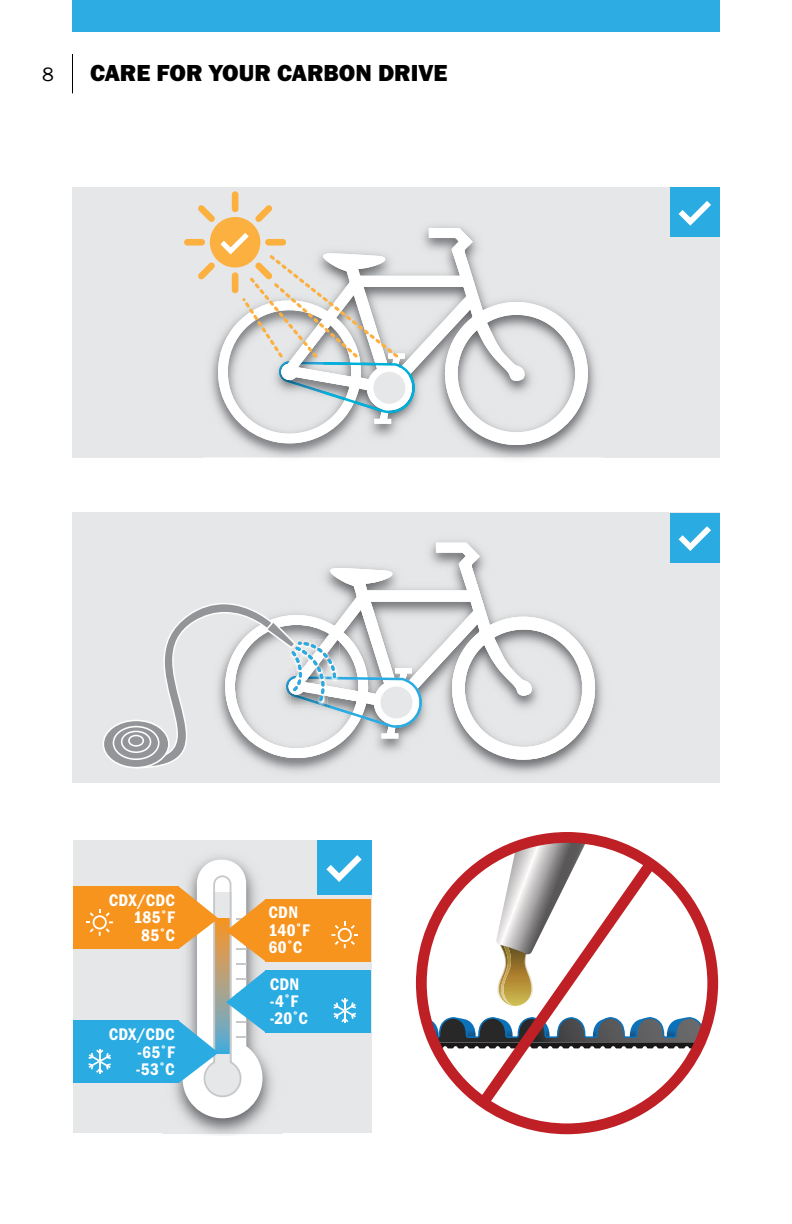
<style>
.page{position:relative;width:792px;height:1224px;background:#fff}
.page>*{position:absolute;margin:0;border:0;box-sizing:border-box;transform-origin:0 0}
.t1{font:24px "Franklin Gothic URW Hea";color:#000}
.t2{font:20px "Franklin Gothic URW Boo";color:#000}
.t3{font:17.4px/17.4px "Franklin Gothic URW Con Dem";letter-spacing:.015em;color:#fff}
</style>
<div class="page">
<div style="left:72px;top:0;width:648px;height:32px;background:#2cace2"></div>
<hr style="left:72px;top:54px;width:1px;height:39px;background:#000">
<div style="left:73px;top:513px;width:647px;height:270px;background:#e6e7e8"></div>
<div style="left:670px;top:513px;width:50px;height:50px;background:#2aace3"></div>
<svg style="left:679px;top:526px;width:32px;height:25px"></svg>
<img style="left:435px;top:540px;width:168px;height:234px">
<svg style="left:325px;top:543px;width:270px;height:217px"></svg>
<svg style="left:103px;top:585px;width:321px;height:187px"></svg>
<div style="left:73px;top:840px;width:298px;height:293px;background:#e6e7e8"></div>
<div style="left:317px;top:840px;width:54px;height:55px;background:#2aace3"></div>
<svg style="left:326px;top:855px;width:36px;height:27px"></svg>
<img style="left:163px;top:856px;width:120px;height:279px">
<div style="left:73px;top:886px;width:106px;height:63px;background:#f7941e"></div>
<svg style="left:86px;top:909px;width:27px;height:27px"></svg>
<div style="left:73px;top:1021px;width:106px;height:62px;background:#2aace3"></div>
<svg style="left:88px;top:1049px;width:23px;height:25px"></svg>
<div style="left:265px;top:899px;width:106px;height:62px;background:#f7941e"></div>
<svg style="left:331px;top:922px;width:27px;height:26px"></svg>
<svg style="left:179px;top:860px;width:87px;height:258px"></svg>
<div style="left:265px;top:970px;width:106px;height:63px;background:#2aace3"></div>
<svg style="left:333px;top:998px;width:23px;height:25px"></svg>
<div style="left:73px;top:187px;width:647px;height:270px;background:#e6e7e8"></div>
<div style="left:670px;top:187px;width:50px;height:50px;background:#2aace3"></div>
<svg style="left:679px;top:201px;width:32px;height:25px"></svg>
<img style="left:203px;top:225px;width:400px;height:233px">
<svg style="left:217px;top:228px;width:371px;height:217px"></svg>
<div style="left:232px;top:191px;width:6px;height:21px;background:#fbb040;border-radius:3px"></div>
<div style="left:184px;top:239px;width:21px;height:7px;background:#fbb040;border-radius:3px"></div>
<svg style="left:198px;top:205px;width:219px;height:208px"></svg>
<svg style="left:416px;top:832px;width:302px;height:302px"></svg>
<svg style="left:479px;top:861px;width:176px;height:245px"></svg>
<p class="t2" style="left:42px;top:62px;width:13px">8</p>
<h1 class="t1" style="left:90px;top:57px;width:359px">CARE FOR YOUR CARBON DRIVE</h1>
<p class="t3" style="left:109px;top:891px;width:68px;text-align:right">CDX/CDC<br>185˚F<br>85˚C</p>
<p class="t3" style="left:136px;top:1025px;width:40px;text-align:justify;text-indent:-27px">CDX/CDC -65˚F -53˚C</p>
<p class="t3" style="left:269px;top:903px;width:43px">CDN<br>140˚F<br>60˚C</p>
<p class="t3" style="left:270px;top:974px;width:40px">CDN -4˚F -20˚C</p>
</div>
